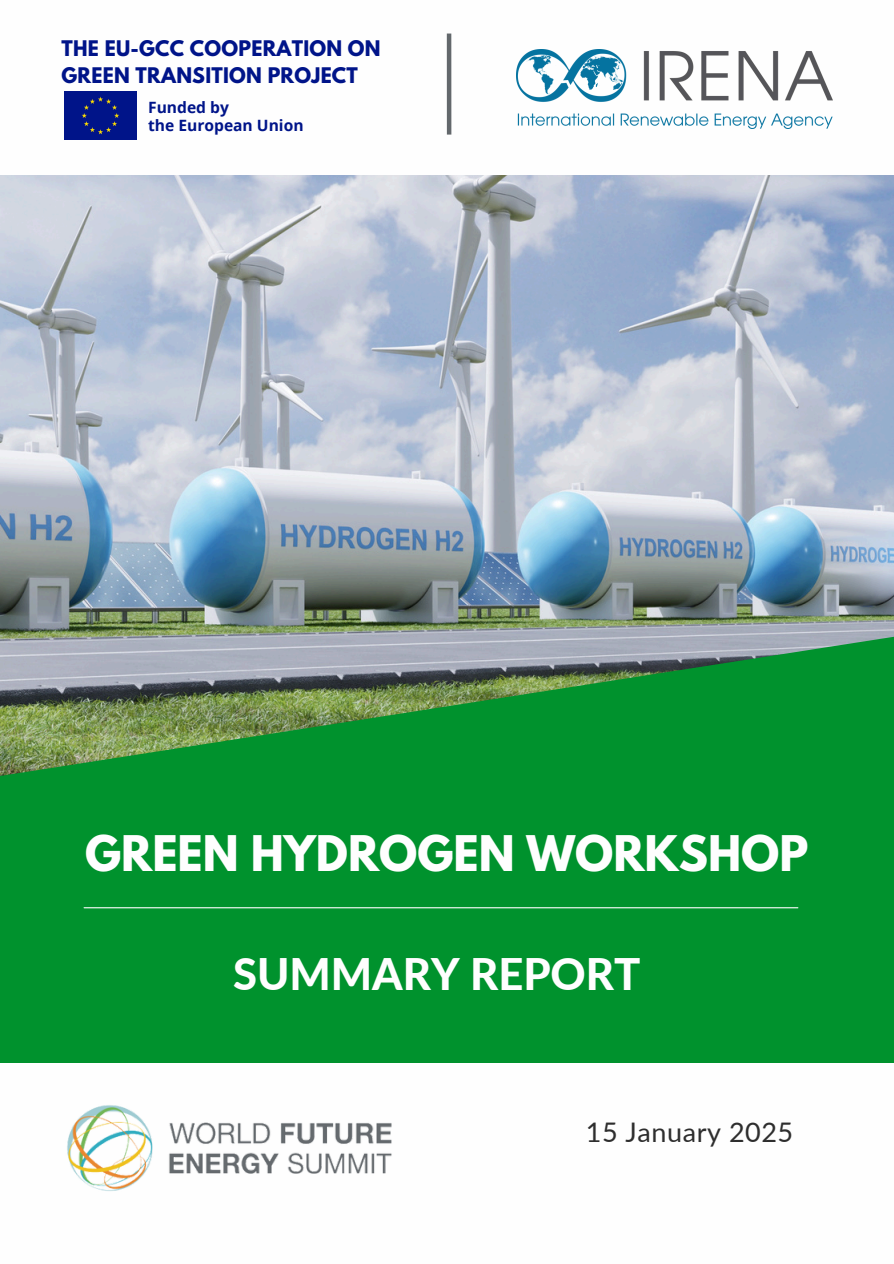
<style>
.page{position:relative;width:894px;height:1264px;background:#fff}
.page>*{position:absolute;margin:0;border:0;box-sizing:border-box;transform-origin:0 0}
.t1{font:700 43.5px "League Spartan";color:#fefefe}
.t2{font:800 43.5px "Lato";color:#fefefe}
.t3{font:27px "Lato";letter-spacing:.02em;color:#2e2e2e}
.t4{font:700 19.05px/27.3px "League Spartan";letter-spacing:.015em;color:#001489}
.t5{font:700 15.6px "Open Sans";color:#001489}
</style>
<div class="page">
<div style="left:0;top:0;width:893px;height:1263px;background:#00922d"></div>
<img style="left:0;top:175px;width:893px;height:601px">
<div style="left:0;top:0;width:893px;height:175px;background:#fefefe"></div>
<div style="left:0;top:1062px;width:893px;height:201px;background:#fefefe"></div>
<hr style="left:84px;top:907px;width:713px;height:1px;background:#fefefe">
<img style="left:67px;top:1105px;width:325px;height:86px">
<img style="left:516px;top:50px;width:316px;height:78px">
<div style="left:64px;top:92px;width:72px;height:48px;background:#001489"></div>
<div style="left:446px;top:34px;width:5px;height:101px;background:#63686c"></div>
<p class="t4" style="left:62px;top:37px;width:320px">THE EU-GCC COOPERATION ON<br>GREEN TRANSITION PROJECT</p>
<p class="t5" style="left:148px;top:96px;width:82px">Funded by</p>
<p class="t5" style="left:148px;top:115px;width:157px">the European Union</p>
<h3 class="t1" style="left:85px;top:832px;width:724px">GREEN HYDROGEN WORKSHOP</h3>
<p class="t2" style="left:233px;top:946px;width:409px">SUMMARY REPORT</p>
<p class="t3" style="left:585px;top:1115px;width:209px">15 January 2025</p>
</div>
